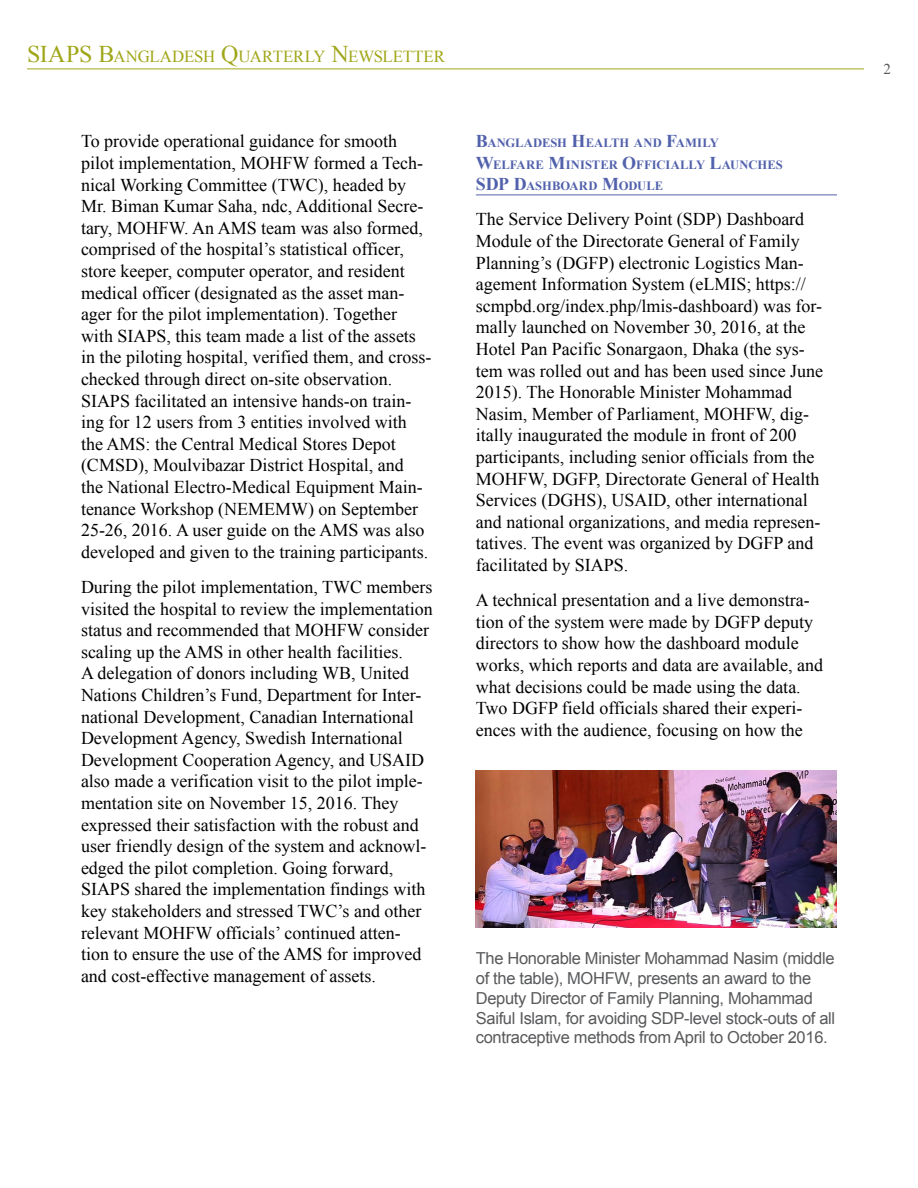
<style>
.page{position:relative;width:918px;height:1188px;background:#fff}
.page>*{position:absolute;margin:0;border:0;box-sizing:border-box;transform-origin:0 0}
.t1{font:18px/21.6px "Times New Roman";color:#000}
.t2{font:16.8px "Times New Roman";letter-spacing:-.01em;color:#9fa617}
.t3{font:16.5px/19.8px "Arial";letter-spacing:-.02em;color:#58595b}
.t4{font:15px "Times New Roman";color:#58595b}
.t5{font:700 12.6px/21.6px "Times New Roman";color:#5261ac}
.s1{font-size:24px}
.s2{font-size:18px}
</style>
<div class="page">
<hr style="left:27px;top:69px;width:837px;height:1px;background:#9fa617">
<hr style="left:476px;top:195px;width:361px;height:1px;background:#5261ac">
<img style="left:476px;top:771px;width:361px;height:156px">
<p class="t2" style="left:27px;top:45px;width:419px"><span class="s1">SIAPS B</span>ANGLADESH <span class="s1">Q</span>UARTERLY <span class="s1">N</span>EWSLETTER</p>
<p class="t1" style="left:81px;top:130px;width:352px">To provide operational guidance for smooth pilot implementation, MOHFW formed a Tech&shy;nical Working Committee (TWC), headed by Mr. Biman Kumar Saha, ndc, Additional Secre&shy;tary, MOHFW. An AMS team was also formed, comprised of the hospital’s statistical officer, store keeper, computer operator, and resident medical officer (designated as the asset man&shy;ager for the pilot implementation). Together with SIAPS, this team made a list of the assets in the piloting hospital, verified them, and cross&shy;checked through direct on-site observation.<br>SIAPS facilitated an intensive hands-on train&shy;ing for 12 users from 3 entities involved with the AMS: the Central Medical Stores Depot (CMSD), Moulvibazar District Hospital, and<br>the National Electro-Medical Equipment Main&shy;tenance Workshop (NEMEMW) on September 25-26, 2016. A user guide on the AMS was also developed and given to the training participants.</p>
<p class="t1" style="left:81px;top:576px;width:353px">During the pilot implementation, TWC members visited the hospital to review the implementation status and recommended that MOHFW consider scaling up the AMS in other health facilities.<br>A delegation of donors including WB, United Nations Children’s Fund, Department for Inter&shy;national Development, Canadian International Development Agency, Swedish International Development Cooperation Agency, and USAID also made a verification visit to the pilot imple&shy;mentation site on November 15, 2016. They expressed their satisfaction with the robust and user friendly design of the system and acknowl&shy;edged the pilot completion. Going forward, SIAPS shared the implementation findings with key stakeholders and stressed TWC’s and other relevant MOHFW officials’ continued atten&shy;tion to ensure the use of the AMS for improved and cost-effective management of assets.</p>
<p class="t5" style="left:476px;top:132px;width:309px"><span class="s2">B</span>ANGLADESH <span class="s2">H</span>EALTH AND <span class="s2">F</span>AMILY<br><span class="s2">W</span>ELFARE <span class="s2">M</span>INISTER <span class="s2">O</span>FFICIALLY <span class="s2">L</span>AUNCHES<br><span class="s2">SDP D</span>ASHBOARD <span class="s2">M</span>ODULE</p>
<p class="t1" style="left:476px;top:208px;width:349px">The Service Delivery Point (SDP) Dashboard Module of the Directorate General of Family Planning’s (DGFP) electronic Logistics Man&shy;agement Information System (eLMIS; https:// scmpbd.org/index.php/lmis-dashboard) was for&shy;mally launched on November 30, 2016, at the Hotel Pan Pacific Sonargaon, Dhaka (the sys&shy;tem was rolled out and has been used since June 2015). The Honorable Minister Mohammad Nasim, Member of Parliament, MOHFW, dig&shy;itally inaugurated the module in front of 200 participants, including senior officials from the MOHFW, DGFP, Directorate General of Health Services (DGHS), USAID, other international and national organizations, and media represen&shy;tatives. The event was organized by DGFP and facilitated by SIAPS.</p>
<p class="t1" style="left:476px;top:589px;width:349px">A technical presentation and a live demonstra&shy;tion of the system were made by DGFP deputy directors to show how the dashboard module works, which reports and data are available, and what decisions could be made using the data.<br>Two DGFP field officials shared their experi&shy;ences with the audience, focusing on how the</p>
<p class="t3" style="left:476px;top:949px;width:361px">The Honorable Minister Mohammad Nasim (middle of the table), MOHFW, presents an award to the Deputy Director of Family Planning, Mohammad Saiful Islam, for avoiding SDP-level stock-outs of all contraceptive methods from April to October 2016.</p>
<p class="t4" style="left:884px;top:59px;width:9px">2</p>
</div>
